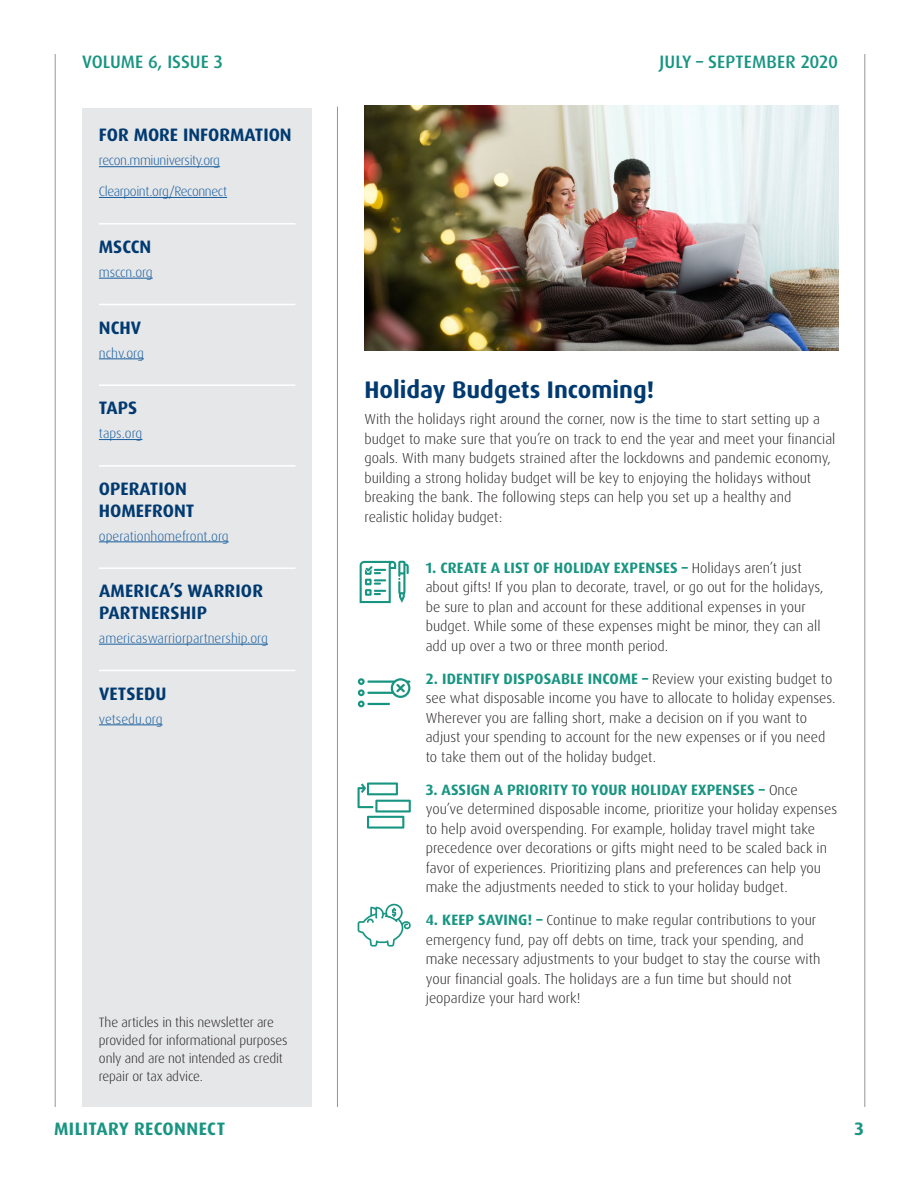
<style>
.page{position:relative;width:918px;height:1188px;background:#fff}
.page>*{position:absolute;margin:0;border:0;box-sizing:border-box;transform-origin:0 0}
.t1{font:700 24px "Dax OT";color:#003a70}
.t2{font:700 18px/21.6px "Dax OT";color:#003a70}
.t3{font:500 18px "Dax OT";color:#189582}
.t4{font:700 18px "Dax OT";letter-spacing:.02em;color:#189582}
.t5{font:700 15px "Dax OT";letter-spacing:.01em;color:#189582}
.t6{font:300 14.4px/19.5px "Dax OT";color:#231f20}
.t7{font:300 13.5px/18px "Dax OT";letter-spacing:-.01em;color:#231f20}
.t8{font:300 13.5px "Dax OT";letter-spacing:-.005em;color:#175d9e}
.t9{font:300 13.5px "Dax OT";letter-spacing:-.03em;color:#175d9e}
.s1{font-weight:300;font-size:14.4px;color:#231f20}
.s2{font-weight:700;font-size:15px;color:#189582}
</style>
<div class="page">
<hr style="left:55px;top:54px;width:1px;height:1053px;background:#939598">
<hr style="left:864px;top:54px;width:1px;height:1053px;background:#939598">
<hr style="left:337px;top:107px;width:1px;height:1000px;background:#939598">
<svg style="left:360px;top:561px;width:49px;height:42px"></svg>
<svg style="left:358px;top:782px;width:53px;height:47px"></svg>
<svg style="left:358px;top:903px;width:53px;height:44px"></svg>
<svg style="left:358px;top:678px;width:52px;height:29px"></svg>
<hr style="left:367px;top:703px;width:23px;height:2px;background:#189582">
<div style="left:82px;top:108px;width:229px;height:999px;background:#e6e7e9"></div>
<hr style="left:99px;top:166px;width:121px;height:1px;background:#175d9e">
<hr style="left:99px;top:197px;width:128px;height:1px;background:#175d9e">
<hr style="left:99px;top:278px;width:54px;height:1px;background:#175d9e">
<hr style="left:99px;top:359px;width:45px;height:1px;background:#175d9e">
<hr style="left:99px;top:439px;width:43px;height:1px;background:#175d9e">
<hr style="left:99px;top:542px;width:130px;height:1px;background:#175d9e">
<hr style="left:99px;top:644px;width:169px;height:1px;background:#175d9e">
<hr style="left:99px;top:725px;width:64px;height:1px;background:#175d9e">
<hr style="left:99px;top:223px;width:196px;height:2px;background:#fff">
<hr style="left:99px;top:304px;width:196px;height:1px;background:#fff">
<hr style="left:99px;top:384px;width:196px;height:2px;background:#fff">
<hr style="left:99px;top:465px;width:196px;height:2px;background:#fff">
<hr style="left:99px;top:567px;width:196px;height:2px;background:#fff">
<hr style="left:99px;top:670px;width:196px;height:1px;background:#fff">
<img style="left:364px;top:106px;width:474px;height:245px">
<p class="t3" style="left:82px;top:50px;width:142px">VOLUME 6, ISSUE 3</p>
<p class="t3" style="left:660px;top:50px;width:180px">JULY – SEPTEMBER 2020</p>
<p class="t2" style="left:99px;top:125px;width:194px">FOR MORE INFORMATION</p>
<p class="t9" style="left:99px;top:152px;width:123px">recon.mmiuniversity.org</p>
<p class="t9" style="left:99px;top:183px;width:130px">Clearpoint.org/Reconnect</p>
<p class="t2" style="left:99px;top:236px;width:54px">MSCCN</p>
<p class="t8" style="left:99px;top:264px;width:55px">msccn.org</p>
<p class="t2" style="left:99px;top:317px;width:44px">NCHV</p>
<p class="t8" style="left:99px;top:344px;width:46px">nchv.org</p>
<p class="t2" style="left:99px;top:397px;width:40px">TAPS</p>
<p class="t8" style="left:99px;top:425px;width:45px">taps.org</p>
<p class="t2" style="left:99px;top:478px;width:89px">OPERATION</p>
<p class="t2" style="left:99px;top:500px;width:97px">HOMEFRONT</p>
<p class="t8" style="left:99px;top:527px;width:131px">operationhomefront.org</p>
<p class="t2" style="left:99px;top:580px;width:166px">AMERICA’S WARRIOR<br>PARTNERSHIP</p>
<p class="t8" style="left:99px;top:630px;width:171px">americaswarriorpartnership.org</p>
<p class="t2" style="left:99px;top:683px;width:69px">VETSEDU</p>
<p class="t8" style="left:99px;top:710px;width:65px">vetsedu.org</p>
<p class="t7" style="left:99px;top:1014px;width:190px">The articles in this newsletter are provided for informational purposes only and are not intended as credit repair or tax advice.</p>
<h1 class="t1" style="left:364px;top:374px;width:291px">Holiday Budgets Incoming!</h1>
<p class="t6" style="left:364px;top:410px;width:473px">With the holidays right around the corner, now is the time to start setting up a budget to make sure that you’re on track to end the year and meet your financial goals. With many budgets strained after the lockdowns and pandemic economy, building a strong holiday budget will be key to enjoying the holidays without breaking the bank. The following steps can help you set up a healthy and realistic holiday budget:</p>
<p class="t5" style="left:426px;top:558px;width:377px">1. CREATE A LIST OF HOLIDAY EXPENSES – <span class="s1">Holidays aren’t just</span></p>
<p class="t6" style="left:426px;top:577px;width:399px">about gifts! If you plan to decorate, travel, or go out for the holidays, be sure to plan and account for these additional expenses in your budget. While some of these expenses might be minor, they can all add up over a two or three month period.</p>
<p class="t5" style="left:426px;top:669px;width:408px">2. IDENTIFY DISPOSABLE INCOME – <span class="s1">Review your existing budget to</span></p>
<p class="t6" style="left:426px;top:688px;width:411px">see what disposable income you have to allocate to holiday expenses.<br>Wherever you are falling short, make a decision on if you want to adjust your spending to account for the new expenses or if you need to take them out of the holiday budget.</p>
<p class="t5" style="left:426px;top:780px;width:374px">3. ASSIGN A PRIORITY TO YOUR HOLIDAY EXPENSES – <span class="s1">Once</span></p>
<p class="t6" style="left:426px;top:799px;width:413px">you’ve determined disposable income, prioritize your holiday expenses to help avoid overspending. For example, holiday travel might take precedence over decorations or gifts might need to be scaled back in favor of experiences. Prioritizing plans and preferences can help you make the adjustments needed to stick to your holiday budget.</p>
<p class="t6" style="left:426px;top:910px;width:396px"><span class="s2">4. KEEP SAVING! –</span> Continue to make regular contributions to your emergency fund, pay off debts on time, track your spending, and make necessary adjustments to your budget to stay the course with your financial goals. The holidays are a fun time but should not jeopardize your hard work!</p>
<p class="t4" style="left:54px;top:1117px;width:173px">MILITARY RECONNECT</p>
<p class="t4" style="left:855px;top:1117px;width:11px">3</p>
</div>
